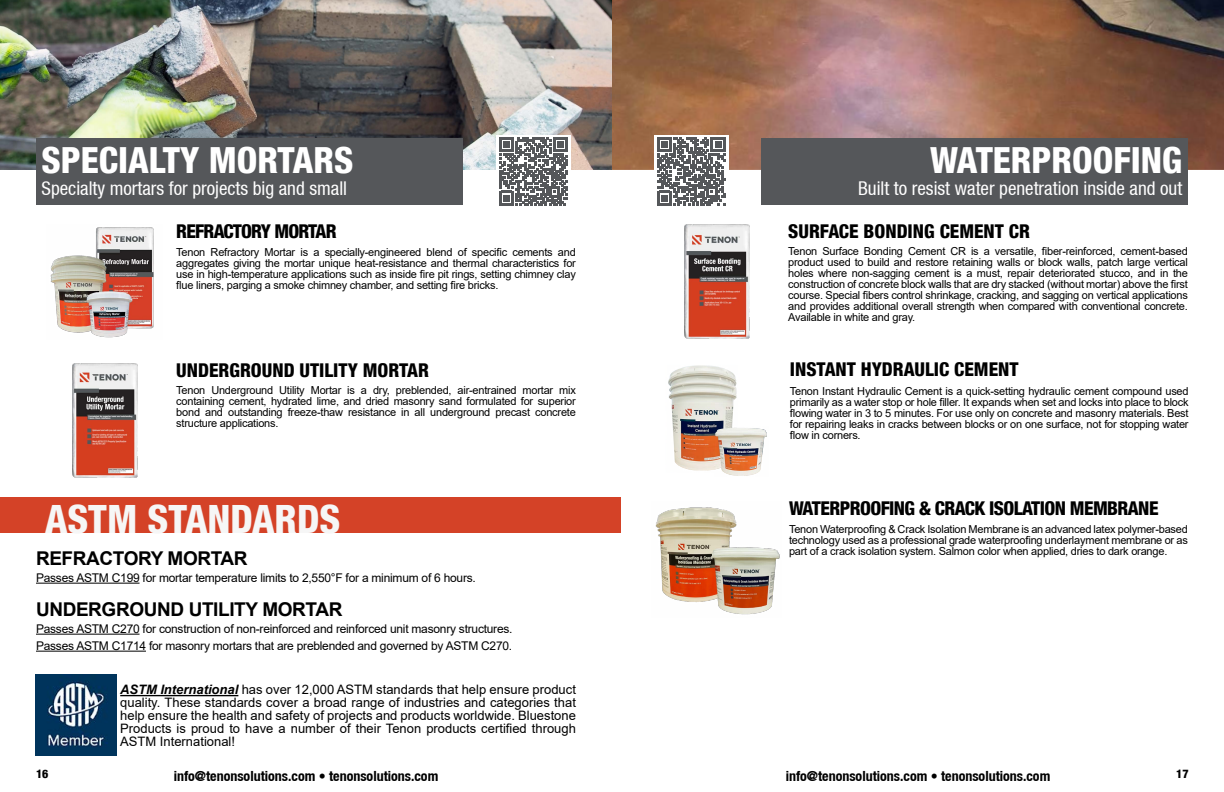
<style>
.page{position:relative;width:1224px;height:792px;background:#fff}
.page>*{position:absolute;margin:0;border:0;box-sizing:border-box;transform-origin:0 0}
.t1{font:800 condensed 39px "Helvetica 87";color:#f6f6f6}
.t2{font:800 condensed 36px "Helvetica 87";color:#fff}
.t3{font:condensed 19px "Helvetica Neue LT";color:#fff}
.t4{font:800 condensed 19px "Helvetica 87";color:#000}
.t5{font:700 19px "Arial";letter-spacing:-.02em;color:#000}
.t6{font:800 condensed 19px "Helvetica 87";letter-spacing:-.03em;color:#000}
.t7{font:800 condensed 19px "Helvetica 87";letter-spacing:-.04em;color:#000}
.t8{font:700 condensed 14px "Helvetica Neue LT";color:#000}
.t9{font:13px/13px "Arial";color:#000;text-align:justify}
.t10{font:12px/17px "Arial";letter-spacing:-.02em;color:#000}
.t11{font:800 condensed 12px "Helvetica 87";color:#000}
.t12{font:11px/11px "Arial";letter-spacing:-.02em;color:#000;text-align:justify}
.s1{font-weight:700;font-style:italic}
</style>
<div class="page">
<img style="left:0;top:0;width:1224px;height:170px">
<div style="left:762px;top:138px;width:426px;height:66px;background:#55575a"></div>
<img style="left:684px;top:224px;width:65px;height:114px">
<div style="left:36px;top:138px;width:426px;height:66px;background:#55575a"></div>
<img style="left:50px;top:227px;width:104px;height:111px">
<img style="left:72px;top:363px;width:65px;height:114px">
<div style="left:0;top:497px;width:621px;height:36px;background:#d44227"></div>
<hr style="left:36px;top:583px;width:104px;height:1px;background:#000">
<hr style="left:36px;top:634px;width:104px;height:1px;background:#000">
<hr style="left:36px;top:651px;width:110px;height:1px;background:#000">
<img style="left:35px;top:675px;width:81px;height:81px">
<hr style="left:120px;top:695px;width:118px;height:1px;background:#000">
<img style="left:668px;top:365px;width:99px;height:111px">
<img style="left:655px;top:507px;width:125px;height:108px">
<div style="left:496px;top:135px;width:75px;height:72px;background:#fff"></div>
<svg style="left:499px;top:137px;width:69px;height:68px"></svg>
<svg style="left:654px;top:135px;width:75px;height:71px"></svg>
<svg style="left:657px;top:137px;width:68px;height:68px"></svg>
<h2 class="t2" style="left:42px;top:138px;width:313px">SPECIALTY MORTARS</h2>
<h3 class="t3" style="left:42px;top:177px;width:307px">Specialty mortars for projects big and small</h3>
<h3 class="t7" style="left:176px;top:219px;width:162px">REFRACTORY MORTAR</h3>
<p class="t12" style="left:176px;top:247px;width:401px">Tenon Refractory Mortar is a specially-engineered blend of specific cements and aggregates giving the mortar unique heat-resistance and thermal characteristics for use in high-temperature applications such as inside fire pit rings, setting chimney clay flue liners, parging a smoke chimney chamber, and setting fire bricks.</p>
<h3 class="t4" style="left:176px;top:358px;width:254px">UNDERGROUND UTILITY MORTAR</h3>
<p class="t12" style="left:176px;top:385px;width:401px">Tenon Underground Utility Mortar is a dry, preblended, air-entrained mortar mix containing cement, hydrated lime, and dried masonry sand formulated for superior bond and outstanding freeze-thaw resistance in all underground precast concrete structure applications.</p>
<h1 class="t1" style="left:45px;top:495px;width:297px">ASTM STANDARDS</h1>
<h3 class="t5" style="left:36px;top:545px;width:213px">REFRACTORY MORTAR</h3>
<p class="t10" style="left:36px;top:569px;width:441px">Passes ASTM C199 for mortar temperature limits to 2,550°F for a minimum of 6 hours.</p>
<h3 class="t5" style="left:36px;top:596px;width:308px">UNDERGROUND UTILITY MORTAR</h3>
<p class="t10" style="left:36px;top:620px;width:478px">Passes ASTM C270 for construction of non-reinforced and reinforced unit masonry structures.<br>Passes ASTM C1714 for masonry mortars that are preblended and governed by ASTM C270.</p>
<p class="t9" style="left:120px;top:683px;width:457px"><span class="s1">ASTM International</span> has over 12,000 ASTM standards that help ensure product quality. These standards cover a broad range of industries and categories that help ensure the health and safety of projects and products worldwide. Bluestone Products is proud to have a number of their Tenon products certified through ASTM International!</p>
<h2 class="t2" style="left:930px;top:138px;width:253px">WATERPROOFING</h2>
<h3 class="t3" style="left:858px;top:177px;width:326px">Built to resist water penetration inside and out</h3>
<h3 class="t4" style="left:788px;top:219px;width:243px">SURFACE BONDING CEMENT CR</h3>
<p class="t12" style="left:788px;top:246px;width:401px">Tenon Surface Bonding Cement CR is a versatile, fiber-reinforced, cement-based product used to build and restore retaining walls or block walls, patch large vertical holes where non-sagging cement is a must, repair deteriorated stucco, and in the construction of concrete block walls that are dry stacked (without mortar) above the first course. Special fibers control shrinkage, cracking, and sagging on vertical applications and provides additional overall strength when compared with conventional concrete.<br>Available in white and gray.</p>
<h3 class="t4" style="left:790px;top:358px;width:230px">INSTANT HYDRAULIC CEMENT</h3>
<p class="t12" style="left:790px;top:385px;width:400px">Tenon Instant Hydraulic Cement is a quick-setting hydraulic cement compound used primarily as a water stop or hole filler. It expands when set and locks into place to block flowing water in 3 to 5 minutes. For use only on concrete and masonry materials. Best for repairing leaks in cracks between blocks or on one surface, not for stopping water flow in corners.</p>
<h3 class="t6" style="left:789px;top:496px;width:371px">WATERPROOFING &amp; CRACK ISOLATION MEMBRANE</h3>
<p class="t12" style="left:789px;top:524px;width:400px">Tenon Waterproofing &amp; Crack Isolation Membrane is an advanced latex polymer-based technology used as a professional grade waterproofing underlayment membrane or as part of a crack isolation system. Salmon color when applied, dries to dark orange.</p>
<p class="t11" style="left:36px;top:767px;width:14px">16</p>
<p class="t8" style="left:174px;top:768px;width:266px">info@tenonsolutions.com • tenonsolutions.com</p>
<p class="t8" style="left:786px;top:768px;width:266px">info@tenonsolutions.com • tenonsolutions.com</p>
<p class="t11" style="left:1176px;top:767px;width:14px">17</p>
</div>
